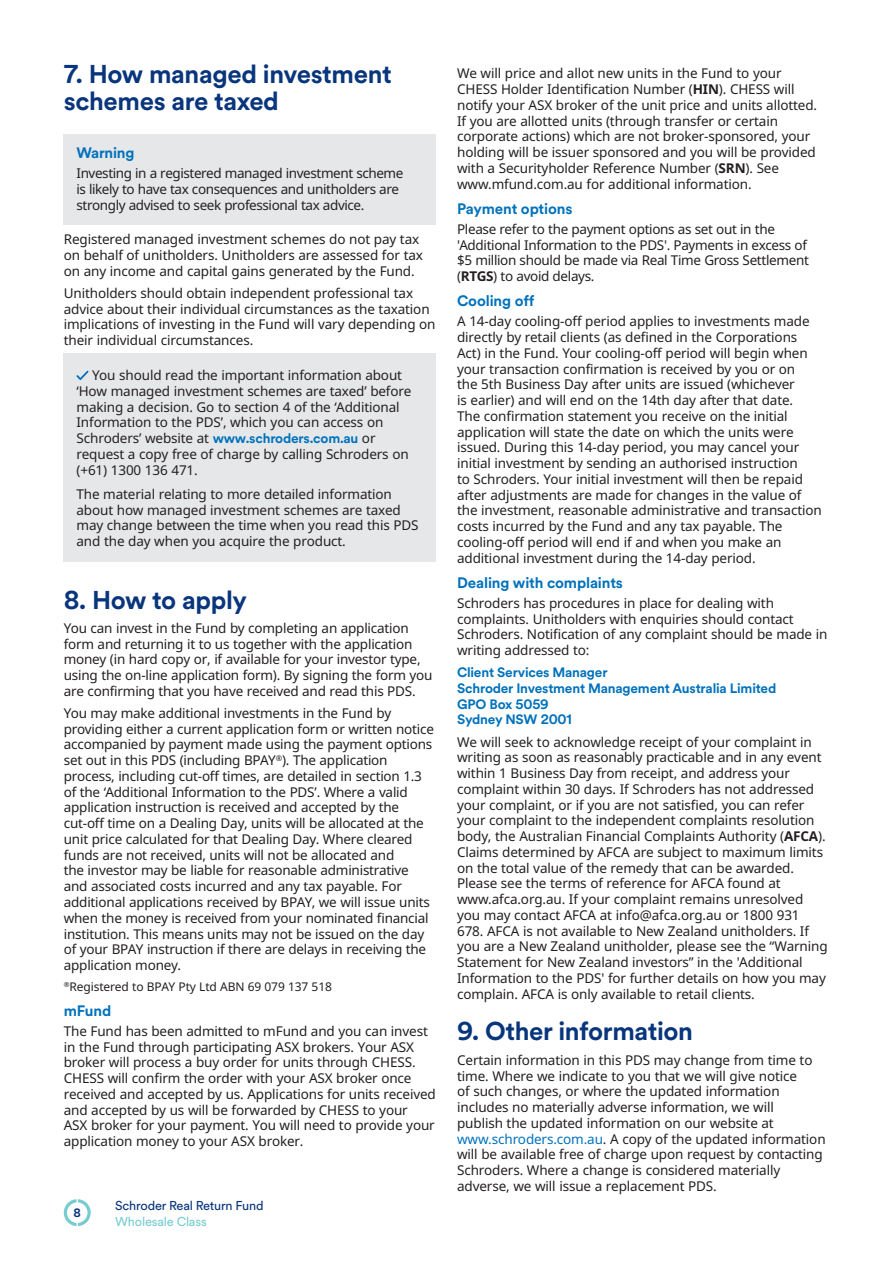
<style>
.page{position:relative;width:893px;height:1263px;background:#fff}
.page>*{position:absolute;margin:0;border:0;box-sizing:border-box;transform-origin:0 0}
.t1{font:700 25.5px/27px "Schroders Circular";letter-spacing:-.015em;color:#08357c}
.t2{font:700 15px "Schroders Circular";letter-spacing:-.01em;color:#0072bc}
.t3{font:13.5px/15.8px "Noto Sans";letter-spacing:-.01em;color:#231f20}
.t4{font:13.5px/15.8px "Noto Sans";letter-spacing:-.03em;color:#231f20}
.t5{font:700 13.5px/15.8px "Schroders Circular";letter-spacing:-.015em;color:#0072bc}
.t6{font:12.75px "Schroders Circular";letter-spacing:-.015em;color:#08357c}
.t7{font:12.75px "Schroders Circular";letter-spacing:-.015em;color:#77ccd0}
.t8{font:12px "Noto Sans";letter-spacing:-.01em;color:#231f20}
.t9{font:700 12px "Schroders Circular";color:#08357c}
.s1{font-family:"Schroders Circular";font-weight:700;color:#0072bc}
.s2{font-weight:700}
.s3{color:#0072bc}
</style>
<div class="page">
<svg style="left:64px;top:1199px;width:27px;height:27px"></svg>
<div style="left:64px;top:134px;width:372px;height:90px;background:#e6e7e9"></div>
<div style="left:64px;top:353px;width:372px;height:208px;background:#e6e7e9"></div>
<svg style="left:76px;top:371px;width:13px;height:9px"></svg>
<h1 class="t1" style="left:64px;top:59px;width:329px">7. How managed investment schemes are taxed</h1>
<p class="t2" style="left:77px;top:143px;width:59px">Warning</p>
<p class="t4" style="left:77px;top:165px;width:328px">Investing in a registered managed investment scheme is likely to have tax consequences and unitholders are strongly advised to seek professional tax advice.</p>
<p class="t3" style="left:64px;top:231px;width:361px">Registered managed investment schemes do not pay tax on behalf of unitholders. Unitholders are assessed for tax on any income and capital gains generated by the Fund.</p>
<p class="t3" style="left:64px;top:285px;width:373px">Unitholders should obtain independent professional tax advice about their individual circumstances as the taxation implications of investing in the Fund will vary depending on their individual circumstances.</p>
<p class="t3" style="left:77px;top:367px;width:336px;text-indent:16px">You should read the important information about ‘How managed investment schemes are taxed’ before making a decision. Go to section 4 of the ‘Additional Information to the PDS’, which you can access on Schroders’ website at <span class="s1">www.schroders.com.au</span> or request a copy free of charge by calling Schroders on (+61) 1300 136 471.</p>
<p class="t3" style="left:77px;top:486px;width:344px">The material relating to more detailed information about how managed investment schemes are taxed may change between the time when you read this PDS and the day when you acquire the product.</p>
<h1 class="t1" style="left:64px;top:585px;width:185px">8. How to apply</h1>
<p class="t3" style="left:64px;top:620px;width:370px">You can invest in the Fund by completing an application form and returning it to us together with the application money (in hard copy or, if available for your investor type, using the on-line application form). By signing the form you are confirming that you have received and read this PDS.</p>
<p class="t3" style="left:64px;top:705px;width:372px">You may make additional investments in the Fund by providing either a current application form or written notice accompanied by payment made using the payment options set out in this PDS (including BPAY<sup>®</sup>). The application process, including cut-off times, are detailed in section 1.3 of the ‘Additional Information to the PDS’. Where a valid application instruction is received and accepted by the cut-off time on a Dealing Day, units will be allocated at the unit price calculated for that Dealing Day. Where cleared funds are not received, units will not be allocated and<br>the investor may be liable for reasonable administrative and associated costs incurred and any tax payable. For additional applications received by BPAY, we will issue units when the money is received from your nominated financial institution. This means units may not be issued on the day of your BPAY instruction if there are delays in receiving the application money.</p>
<p class="t8" style="left:64px;top:978px;width:270px"><sup>®</sup>Registered to BPAY Pty Ltd ABN 69 079 137 518</p>
<p class="t2" style="left:64px;top:1000px;width:49px">mFund</p>
<p class="t3" style="left:64px;top:1023px;width:374px">The Fund has been admitted to mFund and you can invest in the Fund through participating ASX brokers. Your ASX broker will process a buy order for units through CHESS.<br>CHESS will confirm the order with your ASX broker once received and accepted by us. Applications for units received and accepted by us will be forwarded by CHESS to your<br>ASX broker for your payment. You will need to provide your application money to your ASX broker.</p>
<p class="t9" style="left:74px;top:1204px;width:9px">8</p>
<p class="t6" style="left:115px;top:1197px;width:150px">Schroder Real Return Fund</p>
<p class="t7" style="left:115px;top:1213px;width:93px">Wholesale Class</p>
<p class="t3" style="left:457px;top:65px;width:362px">We will price and allot new units in the Fund to your CHESS Holder Identification Number (<span class="s2">HIN</span>). CHESS will notify your ASX broker of the unit price and units allotted.<br>If you are allotted units (through transfer or certain corporate actions) which are not broker-sponsored, your holding will be issuer sponsored and you will be provided with a Securityholder Reference Number (<span class="s2">SRN</span>). See www.mfund.com.au for additional information.</p>
<p class="t2" style="left:457px;top:198px;width:117px">Payment options</p>
<p class="t3" style="left:457px;top:221px;width:353px">Please refer to the payment options as set out in the 'Additional Information to the PDS'. Payments in excess of $5 million should be made via Real Time Gross Settlement (<span class="s2">RTGS</span>) to avoid delays.</p>
<p class="t2" style="left:457px;top:291px;width:79px">Cooling off</p>
<p class="t3" style="left:457px;top:313px;width:366px">A 14-day cooling-off period applies to investments made directly by retail clients (as defined in the Corporations Act) in the Fund. Your cooling-off period will begin when your transaction confirmation is received by you or on<br>the 5th Business Day after units are issued (whichever<br>is earlier) and will end on the 14th day after that date.<br>The confirmation statement you receive on the initial application will state the date on which the units were issued. During this 14-day period, you may cancel your initial investment by sending an authorised instruction<br>to Schroders. Your initial investment will then be repaid after adjustments are made for changes in the value of the investment, reasonable administrative and transaction costs incurred by the Fund and any tax payable. The cooling-off period will end if and when you make an additional investment during the 14-day period.</p>
<p class="t2" style="left:457px;top:572px;width:167px">Dealing with complaints</p>
<p class="t3" style="left:457px;top:595px;width:372px">Schroders has procedures in place for dealing with complaints. Unitholders with enquiries should contact Schroders. Notification of any complaint should be made in writing addressed to:</p>
<p class="t5" style="left:457px;top:664px;width:321px">Client Services Manager<br>Schroder Investment Management Australia Limited<br>GPO Box 5059<br>Sydney NSW 2001</p>
<p class="t3" style="left:457px;top:733px;width:372px">We will seek to acknowledge receipt of your complaint in writing as soon as reasonably practicable and in any event within 1 Business Day from receipt, and address your complaint within 30 days. If Schroders has not addressed your complaint, or if you are not satisfied, you can refer your complaint to the independent complaints resolution body, the Australian Financial Complaints Authority (<span class="s2">AFCA</span>).<br>Claims determined by AFCA are subject to maximum limits on the total value of the remedy that can be awarded.<br>Please see the terms of reference for AFCA found at www.afca.org.au. If your complaint remains unresolved you may contact AFCA at info@afca.org.au or 1800 931<br>678. AFCA is not available to New Zealand unitholders. If you are a New Zealand unitholder, please see the “Warning Statement for New Zealand investors” in the 'Additional Information to the PDS' for further details on how you may complain. AFCA is only available to retail clients.</p>
<h1 class="t1" style="left:457px;top:1017px;width:237px">9. Other information</h1>
<p class="t3" style="left:457px;top:1052px;width:370px">Certain information in this PDS may change from time to time. Where we indicate to you that we will give notice<br>of such changes, or where the updated information includes no materially adverse information, we will<br>publish the updated information on our website at <span class="s3">www.schroders.com.au</span>. A copy of the updated information will be available free of charge upon request by contacting Schroders. Where a change is considered materially adverse, we will issue a replacement PDS.</p>
</div>
